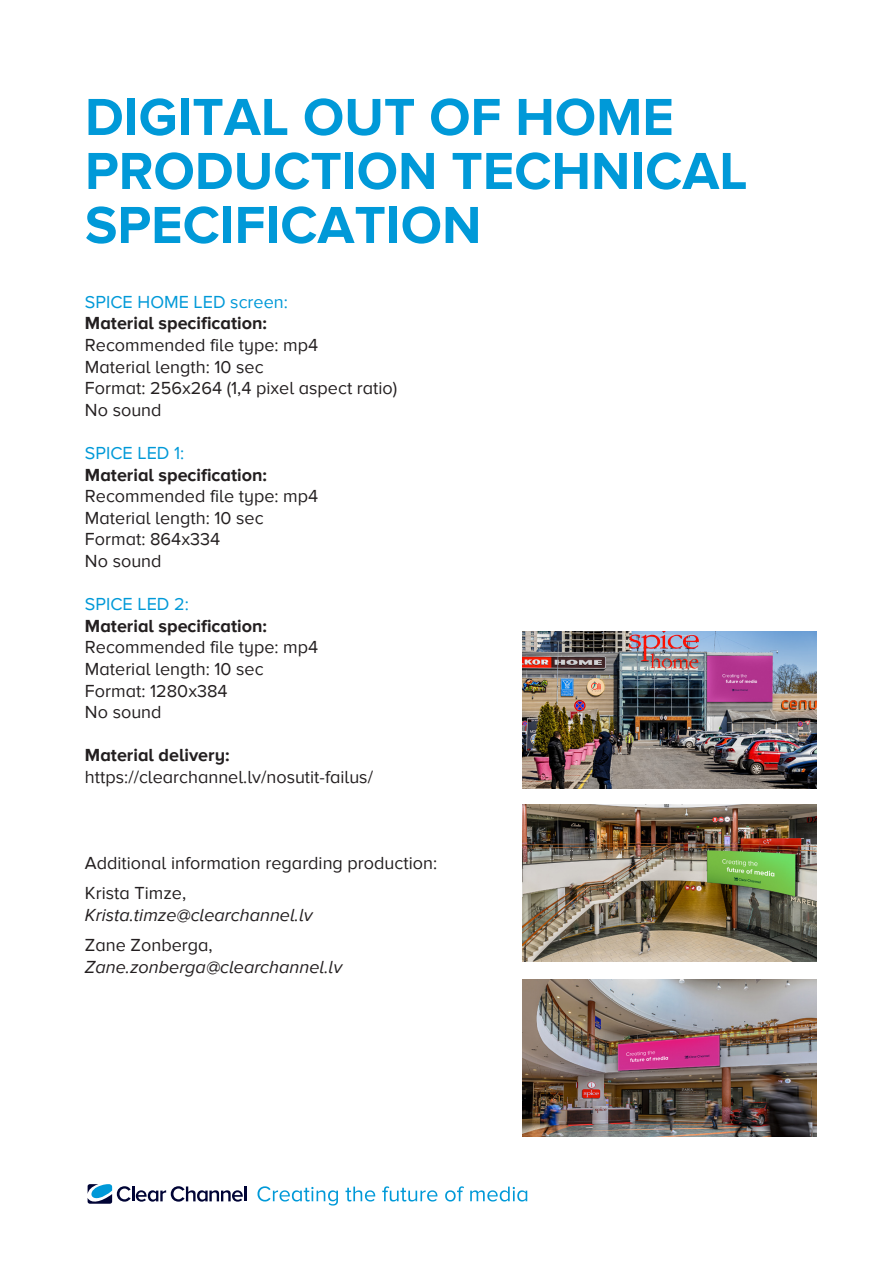
<style>
.page{position:relative;width:893px;height:1263px;background:#fff}
.page>*{position:absolute;margin:0;border:0;box-sizing:border-box;transform-origin:0 0}
.t1{font:700 54px/54px "Proxima Alt LV";color:#0099d8}
.t2{font:18px/21.6px "Proxima Alt LV";color:#231f20}
.t3{font:700 18px "Proxima Alt LV";color:#231f20}
.t4{font:italic 18px "Proxima Alt LV";color:#231f20}
.t5{font:18px "Proxima Alt LV";color:#0099d8}
</style>
<div class="page">
<hr style="left:244px;top:1186px;width:3px;height:15px;background:#000435">
<svg style="left:87px;top:1184px;width:156px;height:20px"></svg>
<svg style="left:257px;top:1186px;width:81px;height:19px"></svg>
<svg style="left:345px;top:1186px;width:30px;height:15px"></svg>
<svg style="left:382px;top:1186px;width:55px;height:15px"></svg>
<svg style="left:445px;top:1186px;width:19px;height:15px"></svg>
<svg style="left:470px;top:1186px;width:57px;height:15px"></svg>
<img style="left:522px;top:979px;width:295px;height:157px">
<img style="left:522px;top:804px;width:295px;height:157px">
<img style="left:522px;top:631px;width:295px;height:158px">
<h1 class="t1" style="left:85px;top:84px;width:664px">DIGITAL OUT OF HOME<br>PRODUCTION TECHNICAL<br>SPECIFICATION</h1>
<p class="t5" style="left:85px;top:287px;width:204px">SPICE HOME LED screen:</p>
<p class="t3" style="left:85px;top:308px;width:184px">Material specification:</p>
<p class="t2" style="left:85px;top:332px;width:314px">Recommended file type: mp4<br>Material length: 10 sec<br>Format: 256x264 (1,4 pixel aspect ratio)<br>No sound</p>
<p class="t5" style="left:85px;top:438px;width:101px">SPICE LED 1:</p>
<p class="t3" style="left:85px;top:459px;width:184px">Material specification:</p>
<p class="t2" style="left:85px;top:483px;width:235px">Recommended file type: mp4<br>Material length: 10 sec<br>Format: 864x334<br>No sound</p>
<p class="t5" style="left:85px;top:589px;width:105px">SPICE LED 2:</p>
<p class="t3" style="left:85px;top:611px;width:184px">Material specification:</p>
<p class="t2" style="left:85px;top:634px;width:235px">Recommended file type: mp4<br>Material length: 10 sec<br>Format: 1280x384<br>No sound</p>
<p class="t3" style="left:85px;top:740px;width:146px">Material delivery:</p>
<p class="t2" style="left:85px;top:764px;width:290px">https://clearchannel.lv/nosutit-failus/</p>
<p class="t2" style="left:85px;top:846px;width:354px;line-height:30px">Additional information regarding production:<br>Krista Timze,</p>
<p class="t4" style="left:85px;top:900px;width:229px">Krista.timze@clearchannel.lv</p>
<p class="t2" style="left:85px;top:932px;width:129px">Zane Zonberga,</p>
<p class="t4" style="left:85px;top:951px;width:259px">Zane.zonberga@clearchannel.lv</p>
</div>
